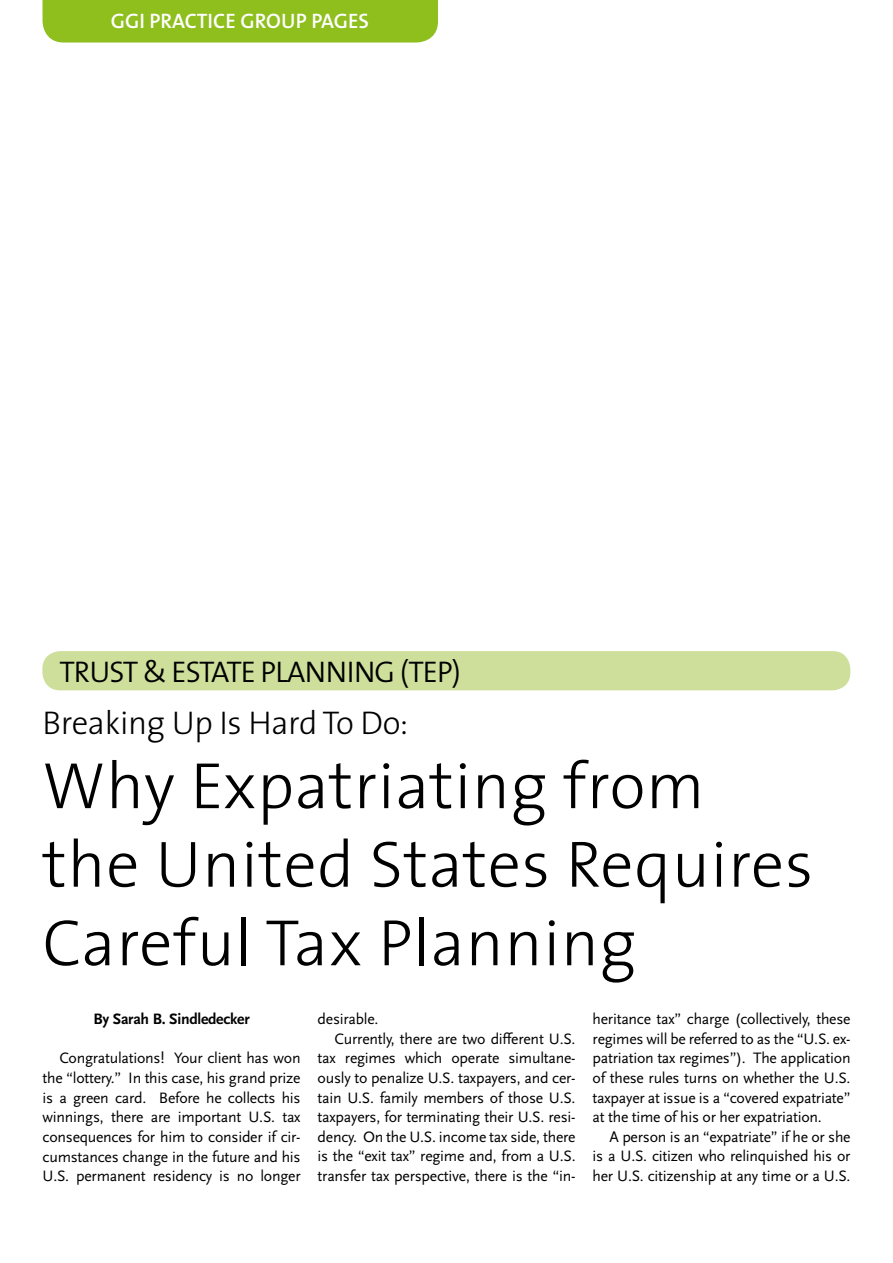
<style>
.page{position:relative;width:893px;height:1263px;background:#fff}
.page>*{position:absolute;margin:0;border:0;box-sizing:border-box;transform-origin:0 0}
.t1{font:300 66px/78.6px "The Sans";letter-spacing:.01em;color:#000}
.t2{font:300 33px "The Sans";letter-spacing:-.01em;color:#000}
.t3{font:300 30px "The Sans";letter-spacing:-.03em;color:#000}
.t4{font:600 21px "The Sans";color:#fff}
.t5{font:15.75px/19.6px "Scala Sans Pro";letter-spacing:-.015em;color:#000;text-align:justify}
.t6{font:700 15.75px "Scala Sans Pro";letter-spacing:-.015em;color:#000}
</style>
<div class="page">
<div style="left:43px;top:0;width:395px;height:43px;background:#8ebf1d"></div>
<div style="left:42px;top:651px;width:808px;height:39px;background:#cddf9a;border-radius:18px"></div>
<h3 class="t4" style="left:111px;top:3px;width:260px">GGI PRACTICE GROUP PAGES</h3>
<h3 class="t3" style="left:60px;top:647px;width:403px">TRUST &amp; ESTATE PLANNING (TEP)</h3>
<h2 class="t2" style="left:43px;top:696px;width:367px">Breaking Up Is Hard To Do:</h2>
<h1 class="t1" style="left:42px;top:744px;width:772px">Why Expatriating from the United States Requires<br>Careful Tax Planning</h1>
<p class="t6" style="left:94px;top:1010px;width:158px">By Sarah B. Sindledecker</p>
<p class="t5" style="left:43px;top:1048px;width:259px;text-indent:17px">Congratulations! Your client has won the “lottery.” In this case, his grand prize is a green card. Before he collects his winnings, there are important U.S. tax consequences for him to consider if cir&shy;cumstances change in the future and his U.S. permanent residency is no longer</p>
<p class="t5" style="left:318px;top:1009px;width:62px">desirable.</p>
<p class="t5" style="left:335px;top:1029px;width:242px">Currently, there are two different U.S.</p>
<p class="t5" style="left:318px;top:1048px;width:259px">tax regimes which operate simultane-</p>
<p class="t5" style="left:318px;top:1068px;width:259px">ously to penalize U.S. taxpayers, and cer-</p>
<p class="t5" style="left:318px;top:1087px;width:259px">tain U.S. family members of those U.S.</p>
<p class="t5" style="left:318px;top:1107px;width:259px">taxpayers, for terminating their U.S. resi-</p>
<p class="t5" style="left:318px;top:1127px;width:259px">dency. On the U.S. income tax side, there</p>
<p class="t5" style="left:318px;top:1146px;width:259px">is the “exit tax” regime and, from a U.S.</p>
<p class="t5" style="left:318px;top:1166px;width:259px">transfer tax perspective, there is the “in-</p>
<p class="t5" style="left:593px;top:1009px;width:259px">heritance tax” charge (collectively, these regimes will be referred to as the “U.S. ex&shy;patriation tax regimes”). The application of these rules turns on whether the U.S. taxpayer at issue is a “covered expatriate” at the time of his or her expatriation.</p>
<p class="t5" style="left:593px;top:1127px;width:259px;text-indent:17px">A person is an “expatriate” if he or she is a U.S. citizen who relinquished his or her U.S. citizenship at any time or a U.S.</p>
</div>
